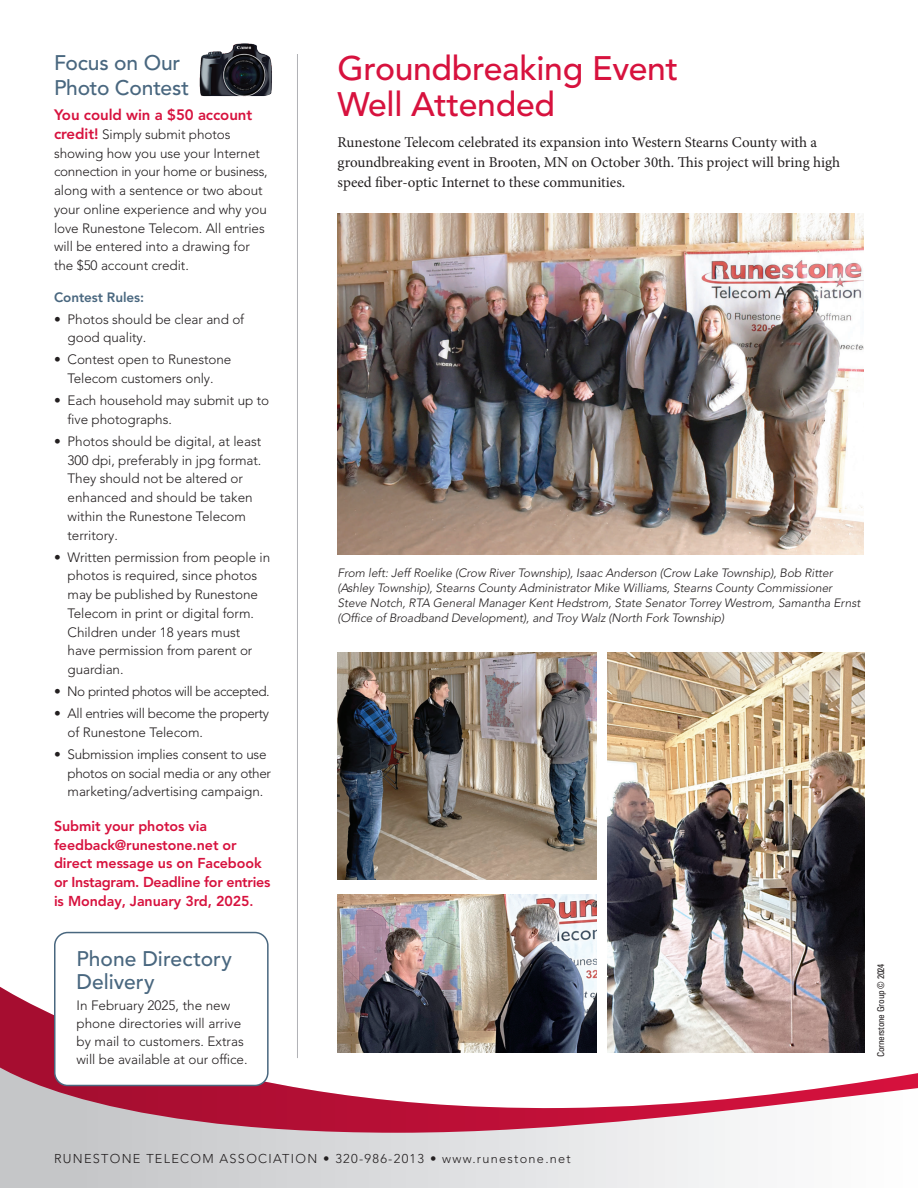
<style>
.page{position:relative;width:918px;height:1188px;background:#fff}
.page>*{position:absolute;margin:0;border:0;box-sizing:border-box;transform-origin:0 0}
.Headlines{font:500 33.75px "Avenir LT Pro";letter-spacing:-.01em;color:#d7123e}
.t1{font:500 21px/24.8px "Avenir LT Pro";letter-spacing:-.005em;color:#49677f}
.t2{font:15px/20.2px "Minion Pro";color:#231f20}
.t3{font:800 15px "Avenir LT Pro";letter-spacing:-.005em;color:#d7123e}
.t4{font:800 14.25px/18.8px "Avenir LT Pro";letter-spacing:-.005em;color:#d7123e}
.t5{font:300 13.5px/18.8px "Avenir LT Pro";letter-spacing:-.005em;color:#231f20}
.t6{font:300 13.5px/18.8px "Avenir LT Pro";letter-spacing:-.025em;color:#231f20}
.t7{font:300 13.5px "Avenir LT Pro";letter-spacing:-.03em;color:#231f20}
.t8{font:800 13.5px "Avenir LT Pro";letter-spacing:-.005em;color:#49677f}
.t9{font:300 12.75px "Avenir LT Pro";letter-spacing:.1em;color:#231f20}
.t10{font:italic 300 12px/15px "Avenir LT Pro";letter-spacing:-.005em;color:#231f20}
.NASd_copyright{font:condensed 9.3px "Univers LT Std";letter-spacing:-.03em;color:#231f20}
.s1{font-weight:800;font-size:15px;color:#d7123e}
.s2{font-size:13.5px}
</style>
<div class="page">
<svg style="left:0;top:1133px;width:740px;height:55px;background:#d9dadc"></svg>
<svg style="left:0;top:978px;width:918px;height:155px"></svg>
<hr style="left:297px;top:54px;width:1px;height:1004px;background:#b2b3b7">
<img style="left:338px;top:894px;width:258px;height:159px">
<img style="left:338px;top:214px;width:526px;height:341px">
<img style="left:608px;top:652px;width:257px;height:401px">
<img style="left:338px;top:652px;width:258px;height:227px">
<img style="left:199px;top:43px;width:73px;height:54px">
<div style="left:55px;top:933px;width:213px;height:152px;background:#fff;border-radius:13px"></div>
<div style="left:54px;top:932px;width:215px;height:154px;border:2px solid #49677f;border-radius:13px"></div>
<p class="t1" style="left:54px;top:51px;width:137px">Focus on Our<br>Photo Contest</p>
<p class="t3" style="left:54px;top:106px;width:200px">You could win a $50 account</p>
<p class="t5" style="left:54px;top:125px;width:215px"><span class="s1">credit!</span> Simply submit photos showing how you use your Internet connection in your home or business, along with a sentence or two about your online experience and why you love Runestone Telecom. All entries will be entered into a drawing for the $50 account credit.</p>
<p class="t8" style="left:54px;top:289px;width:92px">Contest Rules:</p>
<p class="t5" style="left:68px;top:310px;width:178px;text-indent:-14px">• Photos should be clear and of good quality.</p>
<p class="t5" style="left:54px;top:350px;width:179px;text-align:center">• Contest open to Runestone<br>Telecom customers only.</p>
<p class="t5" style="left:68px;top:391px;width:203px;text-indent:-14px">• Each household may submit up to five photographs.</p>
<p class="t5" style="left:68px;top:432px;width:195px;text-indent:-14px">• Photos should be digital, at least<br>300 dpi, preferably in jpg format.<br>They should not be altered or enhanced and should be taken within the Runestone Telecom territory.</p>
<p class="t5" style="left:68px;top:548px;width:204px;text-indent:-14px">• Written permission from people in photos is required, since photos may be published by Runestone<br>Telecom in print or digital form.<br>Children under 18 years must have permission from parent or guardian.</p>
<p class="t7" style="left:54px;top:683px;width:217px">• No printed photos will be accepted.</p>
<p class="t6" style="left:68px;top:704px;width:203px;text-indent:-14px">• All entries will become the property of Runestone Telecom.</p>
<p class="t5" style="left:68px;top:745px;width:205px;text-indent:-14px">• Submission implies consent to use photos on social media or any other marketing/advertising campaign.</p>
<p class="t4" style="left:54px;top:817px;width:155px">Submit your photos via</p>
<p class="t4" style="left:54px;top:835px;width:184px">feedback@runestone.net or</p>
<p class="t4" style="left:54px;top:854px;width:218px">direct message us on Facebook or Instagram. Deadline for entries is Monday, January 3rd, 2025<span class="s2">.</span></p>
<p class="t1" style="left:77px;top:947px;width:157px">Phone Directory</p>
<p class="t1" style="left:77px;top:969px;width:80px">Delivery</p>
<p class="t5" style="left:77px;top:997px;width:173px;line-height:18px">In February 2025, the new phone directories will arrive by mail to customers. Extras will be available at our office.</p>
<p class="Headlines" style="left:338px;top:48px;width:342px">Groundbreaking Event</p>
<p class="Headlines" style="left:338px;top:84px;width:219px">Well Attended</p>
<p class="t2" style="left:338px;top:132px;width:504px">Runestone Telecom celebrated its expansion into Western Stearns County with a groundbreaking event in Brooten, MN on October 30th. This project will bring high speed fiber-optic Internet to these communities.</p>
<p class="t10" style="left:338px;top:566px;width:524px">From left: Jeff Roelike (Crow River Township), Isaac Anderson (Crow Lake Township), Bob Ritter (Ashley Township), Stearns County Administrator Mike Williams, Stearns County Commissioner Steve Notch, RTA General Manager Kent Hedstrom, State Senator Torrey Westrom, Samantha Ernst (Office of Broadband Development), and Troy Walz (North Fork Township)</p>
<p class="NASd_copyright" style="left:875px;top:1057px;width:95px;rotate:-90deg">Cornerstone Group © 2024</p>
<p class="t9" style="left:54px;top:1151px;width:518px">RUNESTONE TELECOM ASSOCIATION • 320-986-2013 • www.runestone.net</p>
</div>
